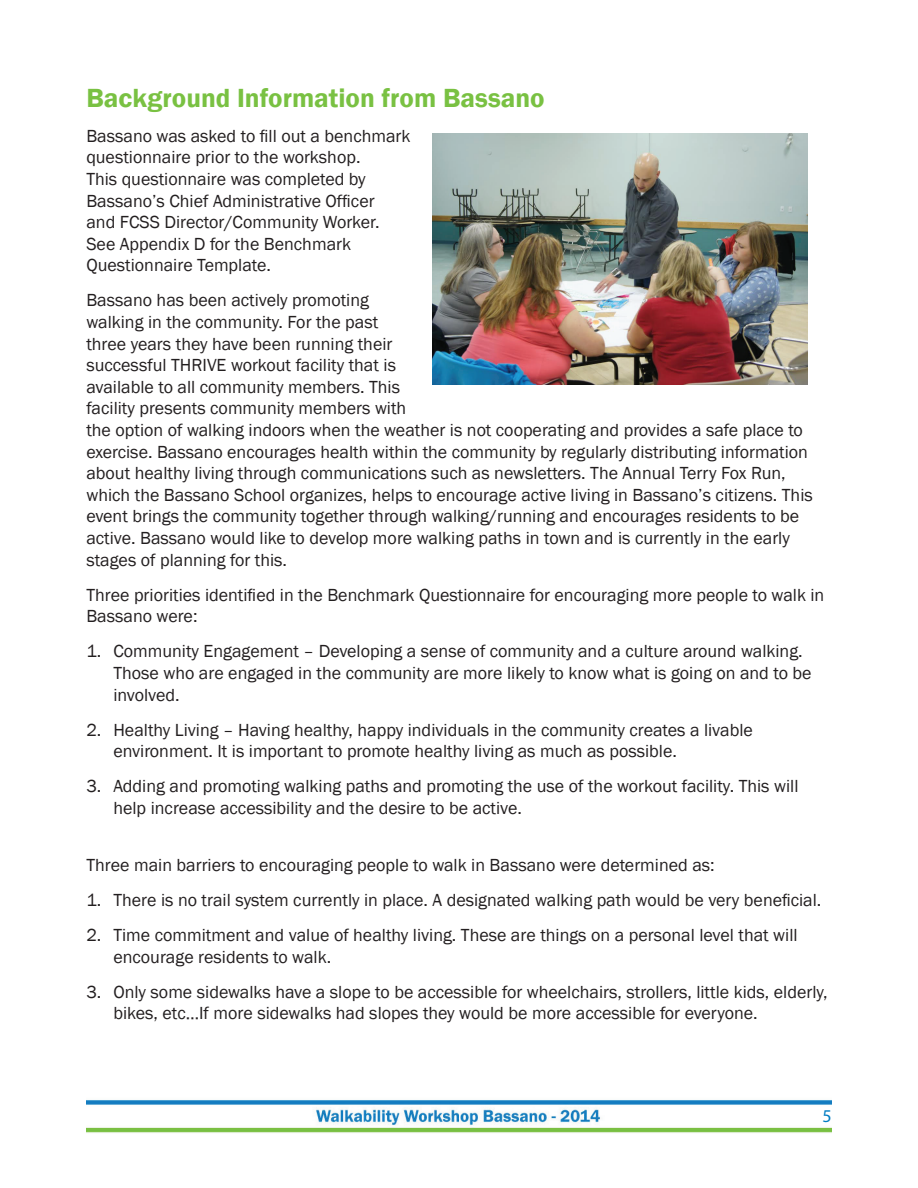
<style>
.page{position:relative;width:918px;height:1188px;background:#fff}
.page>*{position:absolute;margin:0;border:0;box-sizing:border-box;transform-origin:0 0}
.t1{font:600 27px "Franklin Gothic";color:#79c142}
.t2{font:18px/21.6px "Franklin Gothic";color:#231f20}
.t3{font:18px "Myriad Pro";color:#007cc2}
</style>
<div class="page">
<img style="left:86px;top:1100px;width:746px;height:33px">
<img style="left:432px;top:134px;width:376px;height:250px">
<h1 class="t1" style="left:86px;top:81px;width:460px">Background Information from Bassano</h1>
<p class="t2" style="left:86px;top:125px;width:326px">Bassano was asked to fill out a benchmark questionnaire prior to the workshop.<br>This questionnaire was completed by Bassano’s Chief Administrative Officer<br>and FCSS Director/Community Worker.<br>See Appendix D for the Benchmark Questionnaire Template.</p>
<p class="t2" style="left:86px;top:290px;width:728px">Bassano has been actively promoting<br>walking in the community. For the past<br>three years they have been running their<br>successful THRIVE workout facility that is<br>available to all community members. This<br>facility presents community members with<br>the option of walking indoors when the weather is not cooperating and provides a safe place to exercise. Bassano encourages health within the community by regularly distributing information about healthy living through communications such as newsletters. The Annual Terry Fox Run, which the Bassano School organizes, helps to encourage active living in Bassano’s citizens. This event brings the community together through walking/running and encourages residents to be active. Bassano would like to develop more walking paths in town and is currently in the early stages of planning for this.</p>
<p class="t2" style="left:86px;top:584px;width:740px">Three priorities identified in the Benchmark Questionnaire for encouraging more people to walk in<br>Bassano were:</p>
<p class="t2" style="left:113px;top:641px;width:700px;text-indent:-27px">1. Community Engagement – Developing a sense of community and a culture around walking.<br>Those who are engaged in the community are more likely to know what is going on and to be involved.</p>
<p class="t2" style="left:113px;top:719px;width:641px;text-indent:-27px">2. Healthy Living – Having healthy, happy individuals in the community creates a livable environment. It is important to promote healthy living as much as possible.</p>
<p class="t2" style="left:113px;top:776px;width:687px;text-indent:-27px">3. Adding and promoting walking paths and promoting the use of the workout facility. This will help increase accessibility and the desire to be active.</p>
<p class="t2" style="left:86px;top:854px;width:630px">Three main barriers to encouraging people to walk in Bassano were determined as:</p>
<p class="t2" style="left:86px;top:889px;width:737px">1. There is no trail system currently in place. A designated walking path would be very beneficial.</p>
<p class="t2" style="left:113px;top:925px;width:686px;text-indent:-27px">2. Time commitment and value of healthy living. These are things on a personal level that will encourage residents to walk.</p>
<p class="t2" style="left:113px;top:981px;width:716px;text-indent:-27px">3. Only some sidewalks have a slope to be accessible for wheelchairs, strollers, little kids, elderly, bikes, etc…If more sidewalks had slopes they would be more accessible for everyone.</p>
<p class="t3" style="left:822px;top:1105px;width:11px">5</p>
</div>
